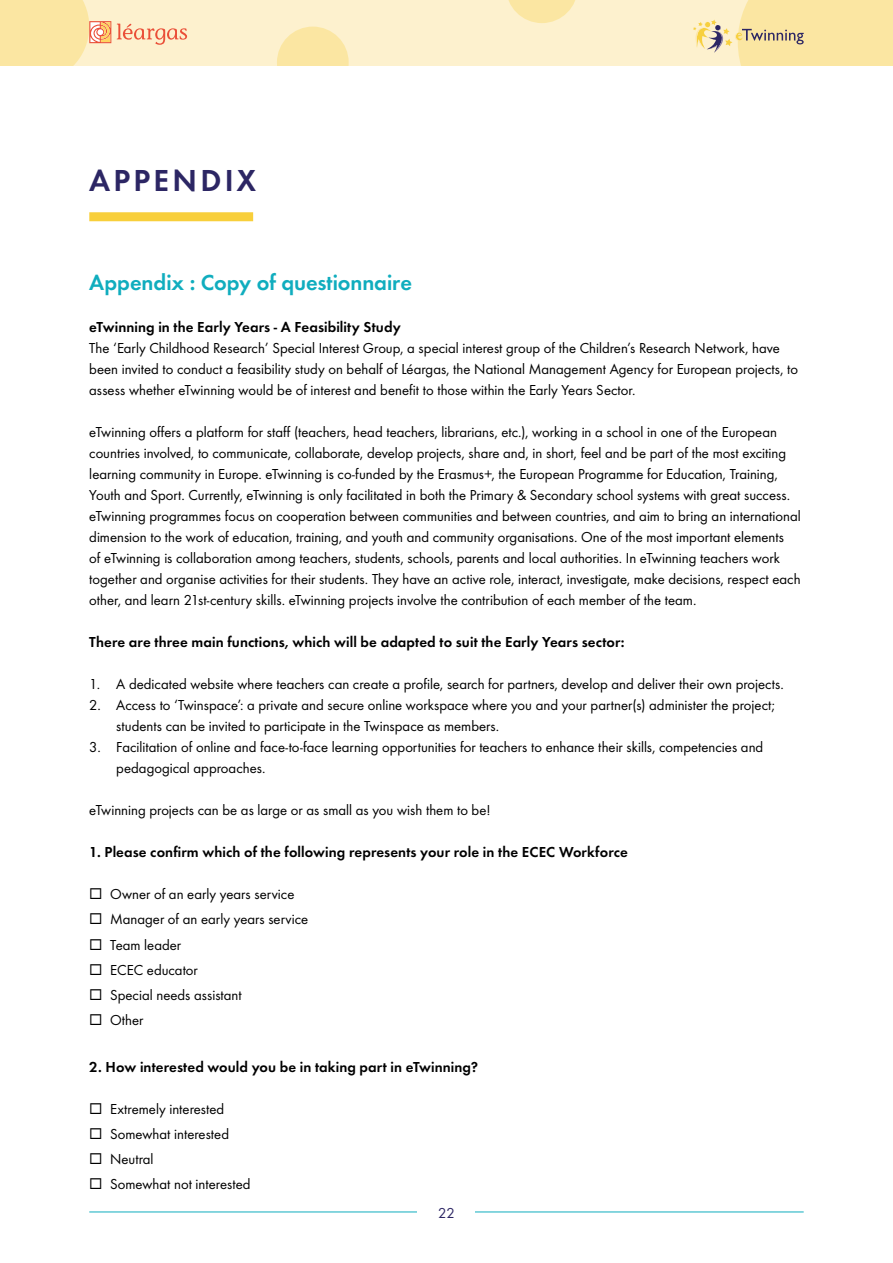
<style>
.page{position:relative;width:893px;height:1263px;background:#fff}
.page>*{position:absolute;margin:0;border:0;box-sizing:border-box;transform-origin:0 0}
.t1{font:31.5px "Futura Dem";letter-spacing:.1em;color:#2c2664}
.t2{font:22.5px "Futura Dem";letter-spacing:-.005em;color:#10adbe}
.t3{font:15px/21px "Futura Boo";color:#000}
.t4{font:15px "Futura Dem";letter-spacing:.005em;color:#000}
.t5{font:15px "Futura Boo";color:#2c2664}
</style>
<div class="page">
<div style="left:0;top:0;width:893px;height:66px;background:#fdf1ce"></div>
<svg style="left:277px;top:27px;width:72px;height:39px"></svg>
<svg style="left:508px;top:0;width:67px;height:23px"></svg>
<svg style="left:117px;top:24px;width:70px;height:21px"></svg>
<svg style="left:0;top:0;width:111px;height:66px"></svg>
<svg style="left:693px;top:0;width:200px;height:66px"></svg>
<hr style="left:89px;top:1211px;width:715px;height:1px;background:#10adbe">
<div style="left:418px;top:1207px;width:57px;height:11px;background:#fff"></div>
<div style="left:89px;top:212px;width:164px;height:9px;background:#f8cf3b"></div>
<h1 class="t1" style="left:89px;top:159px;width:169px">APPENDIX</h1>
<h2 class="t2" style="left:89px;top:267px;width:324px">Appendix : Copy of questionnaire</h2>
<p class="t4" style="left:89px;top:317px;width:313px">eTwinning in the Early Years - A Feasibility Study</p>
<p class="t3" style="left:89px;top:337px;width:710px">The ‘Early Childhood Research’ Special Interest Group, a special interest group of the Children’s Research Network, have been invited to conduct a feasibility study on behalf of Léargas, the National Management Agency for European projects, to assess whether eTwinning would be of interest and benefit to those within the Early Years Sector.</p>
<p class="t3" style="left:89px;top:421px;width:713px">eTwinning offers a platform for staff (teachers, head teachers, librarians, etc.), working in a school in one of the European countries involved, to communicate, collaborate, develop projects, share and, in short, feel and be part of the most exciting learning community in Europe. eTwinning is co-funded by the Erasmus+, the European Programme for Education, Training, Youth and Sport. Currently, eTwinning is only facilitated in both the Primary &amp; Secondary school systems with great success. eTwinning programmes focus on cooperation between communities and between countries, and aim to bring an international dimension to the work of education, training, and youth and community organisations. One of the most important elements<br>of eTwinning is collaboration among teachers, students, schools, parents and local authorities. In eTwinning teachers work together and organise activities for their students. They have an active role, interact, investigate, make decisions, respect each other, and learn 21st-century skills. eTwinning projects involve the contribution of each member of the team.</p>
<p class="t4" style="left:89px;top:632px;width:537px">There are three main functions, which will be adapted to suit the Early Years sector:</p>
<p class="t3" style="left:89px;top:673px;width:696px">1. A dedicated website where teachers can create a profile, search for partners, develop and deliver their own projects.</p>
<p class="t3" style="left:116px;top:694px;width:660px;text-indent:-27px">2. Access to ‘Twinspace’: a private and secure online workspace where you and your partner(s) administer the project; students can be invited to participate in the Twinspace as members.</p>
<p class="t3" style="left:116px;top:736px;width:648px;text-indent:-27px">3. Facilitation of online and face-to-face learning opportunities for teachers to enhance their skills, competencies and pedagogical approaches.</p>
<p class="t3" style="left:89px;top:799px;width:403px">eTwinning projects can be as large or as small as you wish them to be!</p>
<p class="t4" style="left:89px;top:842px;width:540px">1. Please confirm which of the following represents your role in the ECEC Workforce</p>
<p class="t3" style="left:89px;top:883px;width:207px">◻ Owner of an early years service</p>
<p class="t3" style="left:89px;top:908px;width:220px">◻ Manager of an early years service</p>
<p class="t3" style="left:89px;top:933px;width:93px">◻ Team leader</p>
<p class="t3" style="left:89px;top:958px;width:110px">◻ ECEC educator</p>
<p class="t3" style="left:89px;top:984px;width:154px">◻ Special needs assistant</p>
<p class="t3" style="left:89px;top:1009px;width:56px">◻ Other</p>
<p class="t4" style="left:89px;top:1056px;width:390px">2. How interested would you be in taking part in eTwinning?</p>
<p class="t3" style="left:89px;top:1097px;width:136px">◻ Extremely interested</p>
<p class="t3" style="left:89px;top:1122px;width:141px">◻ Somewhat interested</p>
<p class="t3" style="left:89px;top:1148px;width:66px">◻ Neutral</p>
<p class="t3" style="left:89px;top:1173px;width:163px">◻ Somewhat not interested</p>
<p class="t5" style="left:438px;top:1202px;width:18px">22</p>
</div>
